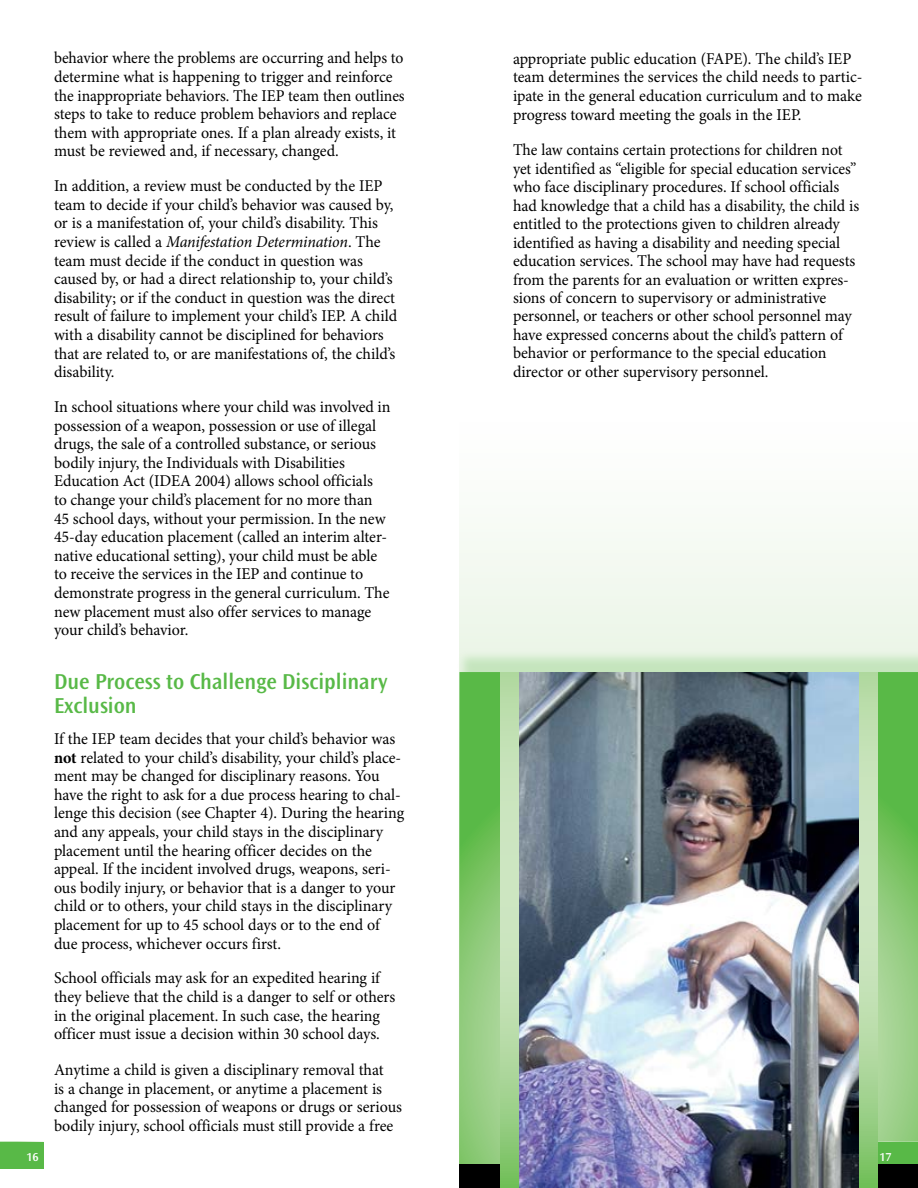
<style>
.page{position:relative;width:918px;height:1188px;background:#fff}
.page>*{position:absolute;margin:0;border:0;box-sizing:border-box;transform-origin:0 0}
.Chapter_Sub_Headings{font:600 22.5px/24px "Ocean Sans Std";color:#58b947;scale:.96 1}
.Chapters_-_Text_Lev{font:16.5px/18.6px "Minion Pro";letter-spacing:-.005em;color:#000}
.Chapters_-_Text_Lev-2{font:16.5px/18.5px "Minion Pro";letter-spacing:-.005em;color:#000;scale:.95 1}
.Chapter_Sub_Headings-2{font:16.5px/18.6px "Minion Pro";color:#000}
.t1{font:600 12px "Ocean Sans Std";color:#fff}
.s1{font-style:italic}
.s2{font-weight:700}
</style>
<div class="page">
<div style="left:0;top:1142px;width:44px;height:26px;background:#58b947"></div>
<div style="left:459px;top:532px;width:459px;height:118px;background:#f1f8ee"></div>
<div style="left:456px;top:650px;width:462px;height:510px;background:#58b947;opacity:.25"></div>
<svg style="left:459px;top:672px;width:459px;height:492px;background:#7ec56b"></svg>
<div style="left:459px;top:1164px;width:459px;height:24px;background:#000"></div>
<svg style="left:501px;top:672px;width:377px;height:516px;background:#b4d7a8"></svg>
<img style="left:520px;top:672px;width:339px;height:516px">
<p class="Chapters_-_Text_Lev-2" style="left:54px;top:49px;width:371px">behavior where the problems are occurring and helps to determine what is happening to trigger and reinforce the inappropriate behaviors. The IEP team then outlines steps to take to reduce problem behaviors and replace them with appropriate ones. If a plan already exists, it must be reviewed and, if necessary, changed.</p>
<p class="Chapters_-_Text_Lev" style="left:54px;top:177px;width:345px">In addition, a review must be conducted by the IEP team to decide if your child’s behavior was caused by, or is a manifestation of, your child’s disability. This review is called a <span class="s1">Manifestation Determination</span>. The team must decide if the conduct in question was caused by, or had a direct relationship to, your child’s disability; or if the conduct in question was the direct result of failure to implement your child’s IEP. A child with a disability cannot be disciplined for behaviors that are related to, or are manifestations of, the child’s disability.</p>
<p class="Chapter_Sub_Headings-2" style="left:54px;top:397px;width:338px">In school situations where your child was involved in possession of a weapon, possession or use of illegal drugs, the sale of a controlled substance, or serious bodily injury, the Individuals with Disabilities Education Act (IDEA 2004) allows school officials<br>to change your child’s placement for no more than 45 school days, without your permission. In the new 45-day education placement (called an interim alter&shy;native educational setting), your child must be able to receive the services in the IEP and continue to demonstrate progress in the general curriculum. The new placement must also offer services to manage your child’s behavior.</p>
<p class="Chapter_Sub_Headings" style="left:54px;top:670px;width:349px">Due Process to Challenge Disciplinary<br>Exclusion</p>
<p class="Chapters_-_Text_Lev" style="left:54px;top:730px;width:352px">If the IEP team decides that your child’s behavior was <span class="s2">not</span> related to your child’s disability, your child’s place&shy;ment may be changed for disciplinary reasons. You have the right to ask for a due process hearing to chal&shy;lenge this decision (see Chapter 4). During the hearing and any appeals, your child stays in the disciplinary placement until the hearing officer decides on the appeal. If the incident involved drugs, weapons, seri&shy;ous bodily injury, or behavior that is a danger to your child or to others, your child stays in the disciplinary placement for up to 45 school days or to the end of due process, whichever occurs first.</p>
<p class="Chapters_-_Text_Lev" style="left:54px;top:969px;width:343px">School officials may ask for an expedited hearing if they believe that the child is a danger to self or others in the original placement. In such case, the hearing officer must issue a decision within 30 school days.</p>
<p class="Chapters_-_Text_Lev" style="left:54px;top:1061px;width:350px">Anytime a child is given a disciplinary removal that<br>is a change in placement, or anytime a placement is changed for possession of weapons or drugs or serious bodily injury, school officials must still provide a free</p>
<p class="Chapters_-_Text_Lev" style="left:513px;top:49px;width:351px">appropriate public education (FAPE). The child’s IEP team determines the services the child needs to partic&shy;ipate in the general education curriculum and to make progress toward meeting the goals in the IEP.</p>
<p class="Chapters_-_Text_Lev-2" style="left:513px;top:141px;width:366px">The law contains certain protections for children not yet identified as “eligible for special education services” who face disciplinary procedures. If school officials had knowledge that a child has a disability, the child is entitled to the protections given to children already identified as having a disability and needing special education services. The school may have had requests from the parents for an evaluation or written expres&shy;sions of concern to supervisory or administrative personnel, or teachers or other school personnel may have expressed concerns about the child’s pattern of behavior or performance to the special education director or other supervisory personnel.</p>
<p class="t1" style="left:26px;top:1150px;width:14px">16</p>
<p class="t1" style="left:879px;top:1150px;width:14px">17</p>
</div>
